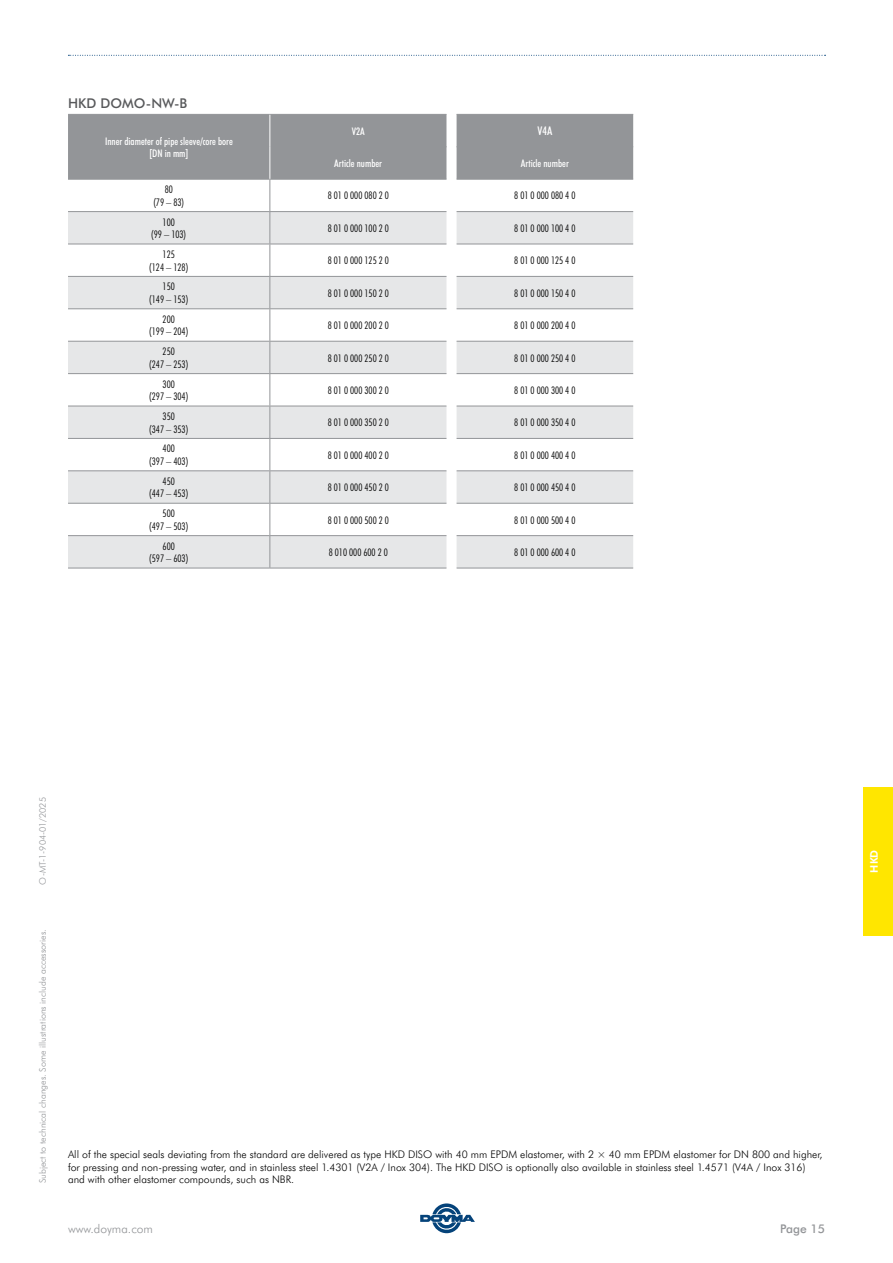
<style>
.page{position:relative;width:893px;height:1263px;background:#fff}
.page>*{position:absolute;margin:0;border:0;box-sizing:border-box;transform-origin:0 0}
.t1{font:500 13.5px "Futura BT";color:#58595b}
.t2{font:300 12px "Futura BT";color:#939598}
.t3{font:500 12px "Futura BT";color:#939598}
.t4{font:500 condensed 12px "Futura BT";color:#fff}
.t5{font:300 condensed 10.5px/12.6px "Futura BT";color:#000;text-align:center}
.t6{font:300 10.5px/12.6px "Futura BT";color:#000}
.t7{font:500 condensed 10.5px/12.6px "Futura BT";color:#fff;text-align:center}
.t8{font:700 10.5px "Futura BT";color:#fff}
.t9{font:300 9px "Futura BT";color:#939598}
</style>
<div class="page">
<svg style="left:420px;top:1203px;width:55px;height:30px"></svg>
<svg style="left:68px;top:55px;width:758px;height:1px"></svg>
<div style="left:863px;top:787px;width:30px;height:148px;background:#ffe600"></div>
<div style="left:68px;top:114px;width:565px;height:65px;background:#939598"></div>
<svg style="left:68px;top:212px;width:565px;height:356px;fill:#e6e7e8"></svg>
<hr style="left:68px;top:179px;width:202px;height:1px;background:#939598">
<hr style="left:68px;top:114px;width:202px;height:1px;background:#939598">
<hr style="left:270px;top:114px;width:176px;height:1px;background:#939598">
<hr style="left:457px;top:114px;width:176px;height:1px;background:#939598">
<hr style="left:270px;top:146px;width:176px;height:1px;background:#939598">
<hr style="left:457px;top:146px;width:176px;height:1px;background:#939598">
<hr style="left:270px;top:179px;width:176px;height:1px;background:#939598">
<hr style="left:269px;top:180px;width:1px;height:31px;background:#939598">
<hr style="left:457px;top:179px;width:176px;height:1px;background:#939598">
<hr style="left:68px;top:211px;width:202px;height:1px;background:#939598">
<hr style="left:270px;top:211px;width:176px;height:1px;background:#939598">
<hr style="left:269px;top:212px;width:1px;height:32px;background:#939598">
<hr style="left:457px;top:211px;width:176px;height:1px;background:#939598">
<hr style="left:68px;top:244px;width:202px;height:1px;background:#939598">
<hr style="left:270px;top:244px;width:176px;height:1px;background:#939598">
<hr style="left:269px;top:244px;width:1px;height:32px;background:#939598">
<hr style="left:457px;top:244px;width:176px;height:1px;background:#939598">
<hr style="left:68px;top:276px;width:202px;height:1px;background:#939598">
<hr style="left:270px;top:276px;width:176px;height:1px;background:#939598">
<hr style="left:269px;top:277px;width:1px;height:31px;background:#939598">
<hr style="left:457px;top:276px;width:176px;height:1px;background:#939598">
<hr style="left:68px;top:308px;width:202px;height:1px;background:#939598">
<hr style="left:270px;top:308px;width:176px;height:1px;background:#939598">
<hr style="left:269px;top:309px;width:1px;height:32px;background:#939598">
<hr style="left:457px;top:308px;width:176px;height:1px;background:#939598">
<hr style="left:68px;top:341px;width:202px;height:1px;background:#939598">
<hr style="left:270px;top:341px;width:176px;height:1px;background:#939598">
<hr style="left:269px;top:342px;width:1px;height:31px;background:#939598">
<hr style="left:457px;top:341px;width:176px;height:1px;background:#939598">
<hr style="left:68px;top:373px;width:202px;height:1px;background:#939598">
<hr style="left:270px;top:373px;width:176px;height:1px;background:#939598">
<hr style="left:269px;top:374px;width:1px;height:32px;background:#939598">
<hr style="left:457px;top:373px;width:176px;height:1px;background:#939598">
<hr style="left:68px;top:406px;width:202px;height:1px;background:#939598">
<hr style="left:270px;top:406px;width:176px;height:1px;background:#939598">
<hr style="left:269px;top:406px;width:1px;height:32px;background:#939598">
<hr style="left:457px;top:406px;width:176px;height:1px;background:#939598">
<hr style="left:68px;top:438px;width:202px;height:1px;background:#939598">
<hr style="left:270px;top:438px;width:176px;height:1px;background:#939598">
<hr style="left:269px;top:439px;width:1px;height:31px;background:#939598">
<hr style="left:457px;top:438px;width:176px;height:1px;background:#939598">
<hr style="left:68px;top:470px;width:202px;height:1px;background:#939598">
<hr style="left:270px;top:470px;width:176px;height:1px;background:#939598">
<hr style="left:269px;top:471px;width:1px;height:32px;background:#939598">
<hr style="left:457px;top:470px;width:176px;height:1px;background:#939598">
<hr style="left:68px;top:503px;width:202px;height:1px;background:#939598">
<hr style="left:270px;top:503px;width:176px;height:1px;background:#939598">
<hr style="left:269px;top:504px;width:1px;height:31px;background:#939598">
<hr style="left:457px;top:503px;width:176px;height:1px;background:#939598">
<hr style="left:68px;top:535px;width:202px;height:1px;background:#939598">
<hr style="left:270px;top:535px;width:176px;height:1px;background:#939598">
<hr style="left:269px;top:536px;width:1px;height:32px;background:#939598">
<hr style="left:457px;top:535px;width:176px;height:1px;background:#939598">
<hr style="left:68px;top:568px;width:202px;height:1px;background:#939598">
<hr style="left:270px;top:568px;width:176px;height:1px;background:#939598">
<hr style="left:457px;top:568px;width:176px;height:1px;background:#939598">
<hr style="left:269px;top:115px;width:1px;height:32px;background:#fff">
<hr style="left:269px;top:147px;width:1px;height:32px;background:#fff">
<p class="t1" style="left:68px;top:94px;width:121px">HKD DOMO-NW-B</p>
<p class="t7" style="left:105px;top:134px;width:129px">Inner diameter of pipe sleeve/core bore [DN in mm]</p>
<p class="t7" style="left:352px;top:124px;width:15px">V2A</p>
<p class="t4" style="left:537px;top:123px;width:16px">V4A</p>
<p class="t7" style="left:334px;top:157px;width:49px">Article number</p>
<p class="t7" style="left:521px;top:157px;width:49px">Article number</p>
<p class="t5" style="left:153px;top:183px;width:32px">80<br>(79 – 83)</p>
<p class="t5" style="left:328px;top:189px;width:63px">8 01 0 000 080 2 0</p>
<p class="t5" style="left:514px;top:189px;width:63px">8 01 0 000 080 4 0</p>
<p class="t5" style="left:151px;top:215px;width:36px">100<br>(99 – 103)</p>
<p class="t5" style="left:328px;top:221px;width:63px">8 01 0 000 100 2 0</p>
<p class="t5" style="left:514px;top:221px;width:63px">8 01 0 000 100 4 0</p>
<p class="t5" style="left:149px;top:248px;width:40px">125<br>(124 – 128)</p>
<p class="t5" style="left:328px;top:254px;width:63px">8 01 0 000 125 2 0</p>
<p class="t5" style="left:514px;top:254px;width:63px">8 01 0 000 125 4 0</p>
<p class="t5" style="left:149px;top:280px;width:40px">150<br>(149 – 153)</p>
<p class="t5" style="left:328px;top:286px;width:63px">8 01 0 000 150 2 0</p>
<p class="t5" style="left:514px;top:286px;width:63px">8 01 0 000 150 4 0</p>
<p class="t5" style="left:149px;top:312px;width:40px">200<br>(199 – 204)</p>
<p class="t5" style="left:328px;top:319px;width:63px">8 01 0 000 200 2 0</p>
<p class="t5" style="left:514px;top:319px;width:63px">8 01 0 000 200 4 0</p>
<p class="t5" style="left:149px;top:345px;width:40px">250<br>(247 – 253)</p>
<p class="t5" style="left:328px;top:351px;width:63px">8 01 0 000 250 2 0</p>
<p class="t5" style="left:514px;top:351px;width:63px">8 01 0 000 250 4 0</p>
<p class="t5" style="left:149px;top:377px;width:40px">300<br>(297 – 304)</p>
<p class="t5" style="left:328px;top:383px;width:63px">8 01 0 000 300 2 0</p>
<p class="t5" style="left:514px;top:383px;width:63px">8 01 0 000 300 4 0</p>
<p class="t5" style="left:149px;top:410px;width:40px">350<br>(347 – 353)</p>
<p class="t5" style="left:328px;top:416px;width:63px">8 01 0 000 350 2 0</p>
<p class="t5" style="left:514px;top:416px;width:63px">8 01 0 000 350 4 0</p>
<p class="t5" style="left:149px;top:442px;width:40px">400<br>(397 – 403)</p>
<p class="t5" style="left:328px;top:448px;width:63px">8 01 0 000 400 2 0</p>
<p class="t5" style="left:514px;top:448px;width:63px">8 01 0 000 400 4 0</p>
<p class="t5" style="left:149px;top:474px;width:40px">450<br>(447 – 453)</p>
<p class="t5" style="left:328px;top:481px;width:63px">8 01 0 000 450 2 0</p>
<p class="t5" style="left:514px;top:481px;width:63px">8 01 0 000 450 4 0</p>
<p class="t5" style="left:149px;top:507px;width:40px">500<br>(497 – 503)</p>
<p class="t5" style="left:328px;top:513px;width:63px">8 01 0 000 500 2 0</p>
<p class="t5" style="left:514px;top:513px;width:63px">8 01 0 000 500 4 0</p>
<p class="t5" style="left:149px;top:539px;width:40px">600<br>(597 – 603)</p>
<p class="t5" style="left:329px;top:546px;width:61px">8 010 000 600 2 0</p>
<p class="t5" style="left:514px;top:546px;width:63px">8 01 0 000 600 4 0</p>
<p class="t9" style="left:36px;top:884px;width:89px;rotate:-90deg">O-MT-1-904-01/2025</p>
<p class="t9" style="left:36px;top:1183px;width:256px;rotate:-90deg">Subject to technical changes. Some illustrations include accessories.</p>
<p class="t6" style="left:68px;top:1148px;width:756px">All of the special seals deviating from the standard are delivered as type HKD DISO with 40 mm EPDM elastomer, with 2 × 40 mm EPDM elastomer for DN 800 and higher, for pressing and non-pressing water, and in stainless steel 1.4301 (V2A / Inox 304). The HKD DISO is optionally also available in stainless steel 1.4571 (V4A / Inox 316) and with other elastomer compounds, such as NBR.</p>
<p class="t2" style="left:68px;top:1221px;width:86px">www.doyma.com</p>
<p class="t3" style="left:780px;top:1220px;width:46px">Page 15</p>
<p class="t8" style="left:867px;top:872px;width:24px;rotate:-90deg">HKD</p>
</div>
